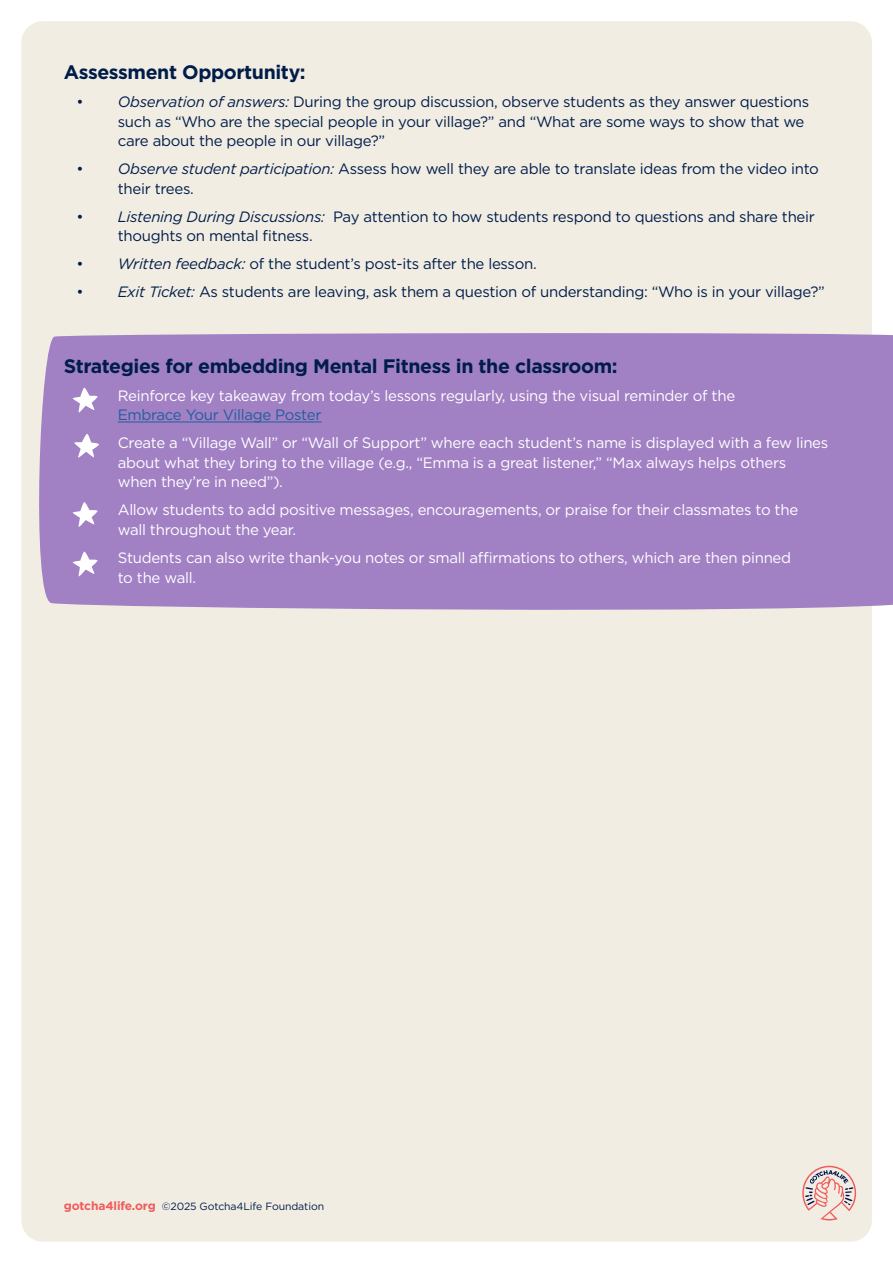
<style>
.page{position:relative;width:893px;height:1263px;background:#fff}
.page>*{position:absolute;margin:0;border:0;box-sizing:border-box;transform-origin:0 0}
.t1{font:700 19.5px "Gotham";letter-spacing:-.02em;color:#001d4a}
.t2{font:15px/19.5px "Gotham";letter-spacing:-.02em;color:#001d4a}
.t3{font:15px/19.5px "Gotham";letter-spacing:-.02em;color:#fff}
.t4{font:15px "Gotham";letter-spacing:-.02em;color:#215e9e}
.t5{font:10.5px "Gotham";letter-spacing:-.01em;color:#001d4a}
.s1{font-style:italic}
.s2{font-weight:700;font-size:12px;color:#f15b5c}
</style>
<div class="page">
<div style="left:21px;top:21px;width:851px;height:1221px;background:#f2ede3;border-radius:21px"></div>
<div style="left:39px;top:333px;width:854px;height:277px;background:#a180c4"></div>
<svg style="left:802px;top:1166px;width:54px;height:54px"></svg>
<hr style="left:118px;top:422px;width:203px;height:1px;background:#215e9e">
<svg style="left:73px;top:388px;width:25px;height:25px"></svg>
<svg style="left:74px;top:434px;width:25px;height:24px"></svg>
<svg style="left:73px;top:551px;width:25px;height:26px"></svg>
<svg style="left:73px;top:502px;width:25px;height:26px"></svg>
<h1 class="t1" style="left:64px;top:60px;width:243px">Assessment Opportunity:</h1>
<p class="t2" style="left:118px;top:92px;width:693px;text-indent:-41px">• <span class="s1">Observation of answers:</span> During the group discussion, observe students as they answer questions such as “Who are the special people in your village?” and “What are some ways to show that we care about the people in our village?”</p>
<p class="t2" style="left:118px;top:159px;width:703px;text-indent:-41px">• <span class="s1">Observe student participation:</span> Assess how well they are able to translate ideas from the video into their trees.</p>
<p class="t2" style="left:118px;top:207px;width:699px;text-indent:-41px">• <span class="s1">Listening During Discussions:</span> Pay attention to how students respond to questions and share their thoughts on mental fitness.</p>
<p class="t2" style="left:76px;top:254px;width:462px">• <span class="s1">Written feedback:</span> of the student’s post-its after the lesson.</p>
<p class="t2" style="left:76px;top:282px;width:750px">• <span class="s1">Exit Ticket:</span> As students are leaving, ask them a question of understanding: “Who is in your village?”</p>
<h1 class="t1" style="left:64px;top:353px;width:555px">Strategies for embedding Mental Fitness in the classroom:</h1>
<p class="t3" style="left:118px;top:386px;width:619px">Reinforce key takeaway from today’s lessons regularly, using the visual reminder of the</p>
<p class="t4" style="left:118px;top:406px;width:205px">Embrace Your Village Poster</p>
<p class="t3" style="left:118px;top:433px;width:712px">Create a “Village Wall” or “Wall of Support” where each student’s name is displayed with a few lines about what they bring to the village (e.g., “Emma is a great listener,” “Max always helps others when they’re in need”).</p>
<p class="t3" style="left:118px;top:500px;width:682px">Allow students to add positive messages, encouragements, or praise for their classmates to the wall throughout the year.</p>
<p class="t3" style="left:118px;top:548px;width:675px">Students can also write thank-you notes or small affirmations to others, which are then pinned to the wall.</p>
<p class="t5" style="left:64px;top:1199px;width:262px"><span class="s2">gotcha4life.org</span> ©2025 Gotcha4Life Foundation</p>
</div>
